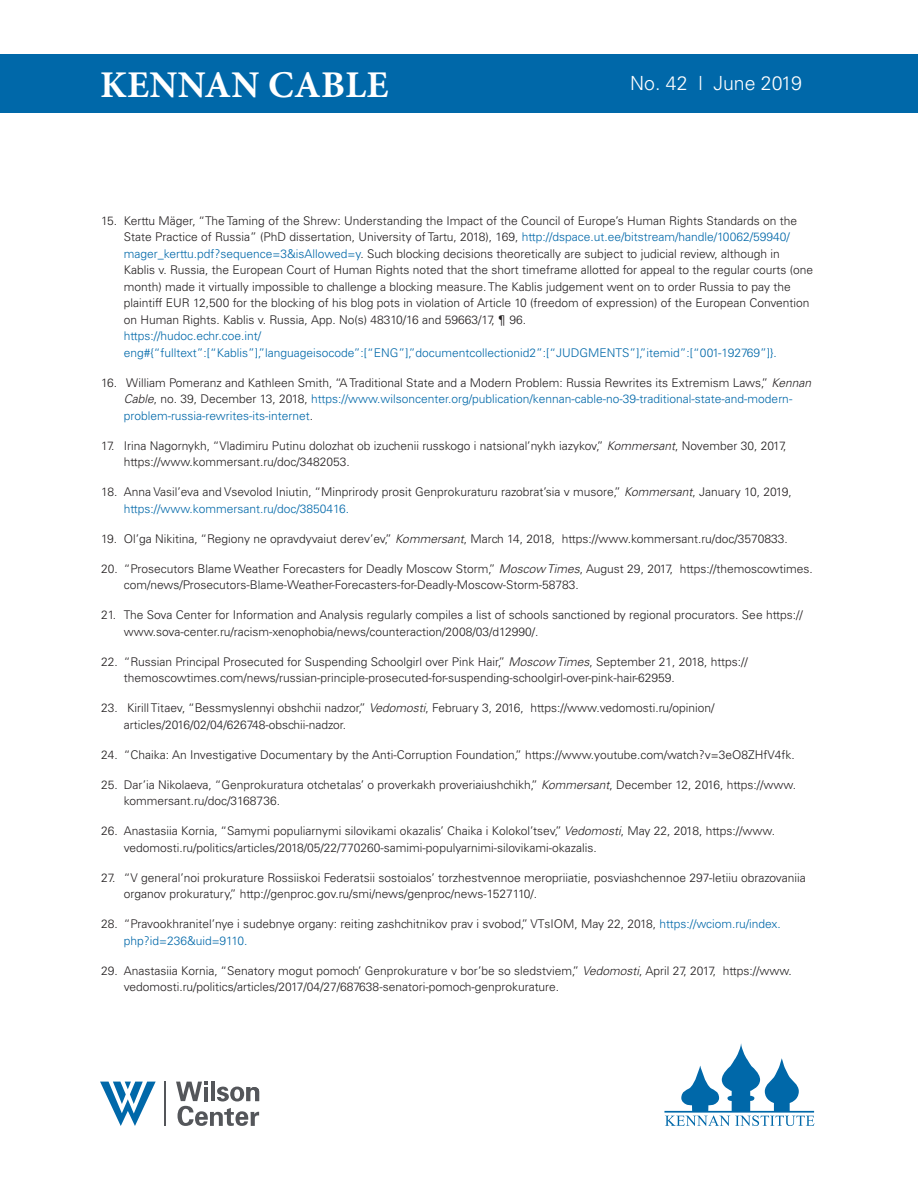
<style>
.page{position:relative;width:918px;height:1188px;background:#fff}
.page>*{position:absolute;margin:0;border:0;box-sizing:border-box;transform-origin:0 0}
.t1{font:700 37.8px "Minion Pro";letter-spacing:.01em;color:#fff}
.t2{font:300 19.5px "Univers LT Std";color:#fff}
.t3{font:300 12px/16.5px "Univers LT Std";color:#231f20}
.t4{font:300 12px/16.5px "Univers LT Std";color:#0068a9}
.s1{color:#0068a9}
.s2{font-style:italic}
</style>
<div class="page">
<div style="left:0;top:54px;width:918px;height:59px;background:#0068a9"></div>
<svg style="left:664px;top:1043px;width:151px;height:83px"></svg>
<hr style="left:164px;top:1082px;width:2px;height:44px;background:#54565a">
<svg style="left:176px;top:1082px;width:83px;height:44px"></svg>
<svg style="left:100px;top:1082px;width:56px;height:44px"></svg>
<h1 class="t1" style="left:100px;top:58px;width:290px">KENNAN CABLE</h1>
<h2 class="t2" style="left:630px;top:72px;width:173px">No. 42 l June 2019</h2>
<p class="t3" style="left:124px;top:212px;width:691px;text-indent:-22px">15. Kerttu Mäger, “The Taming of the Shrew: Understanding the Impact of the Council of Europe’s Human Rights Standards on the State Practice of Russia” (PhD dissertation, University of Tartu, 2018), 169, <span class="s1">http://dspace.ut.ee/bitstream/handle/10062/59940/ mager_kerttu.pdf?sequence=3&amp;isAllowed=y</span>. Such blocking decisions theoretically are subject to judicial review, although in Kablis v. Russia, the European Court of Human Rights noted that the short timeframe allotted for appeal to the regular courts (one month) made it virtually impossible to challenge a blocking measure. The Kablis judgement went on to order Russia to pay the plaintiff EUR 12,500 for the blocking of his blog pots in violation of Article 10 (freedom of expression) of the European Convention on Human Rights. Kablis v. Russia, App. No(s) 48310/16 and 59663/17, ¶ 96.</p>
<p class="t4" style="left:124px;top:328px;width:655px">https://hudoc.echr.coe.int/ eng#{“fulltext”:[“Kablis”],”languageisocode”:[“ENG”],”documentcollectionid2”:[“JUDGMENTS”],”itemid”:[“001-192769”]}.</p>
<p class="t3" style="left:124px;top:374px;width:689px;text-indent:-22px">16. William Pomeranz and Kathleen Smith, “A Traditional State and a Modern Problem: Russia Rewrites its Extremism Laws,” <span class="s2">Kennan<br>Cable</span>, no. 39, December 13, 2018, <span class="s1">https://www.wilsoncenter.org/publication/kennan-cable-no-39-traditional-state-and-modern&shy;problem-russia-rewrites-its-internet</span>.</p>
<p class="t3" style="left:124px;top:437px;width:664px;text-indent:-22px">17. Irina Nagornykh, “Vladimiru Putinu dolozhat ob izuchenii russkogo i natsional’nykh iazykov,” <span class="s2">Kommersant</span>, November 30, 2017, https://www.kommersant.ru/doc/3482053.</p>
<p class="t3" style="left:124px;top:484px;width:670px;text-indent:-22px">18. Anna Vasil’eva and Vsevolod Iniutin, “Minprirody prosit Genprokuraturu razobrat’sia v musore,” <span class="s2">Kommersant</span>, January 10, 2019, <span class="s1">https://www.kommersant.ru/doc/3850416.</span></p>
<p class="t3" style="left:101px;top:530px;width:688px">19. Ol’ga Nikitina, “Regiony ne opravdyvaiut derev’ev,” <span class="s2">Kommersant</span>, March 14, 2018, https://www.kommersant.ru/doc/3570833.</p>
<p class="t3" style="left:124px;top:560px;width:691px;text-indent:-22px">20. “Prosecutors Blame Weather Forecasters for Deadly Moscow Storm,” <span class="s2">Moscow Times</span>, August 29, 2017, https://themoscowtimes. com/news/Prosecutors-Blame-Weather-Forecasters-for-Deadly-Moscow-Storm-58783.</p>
<p class="t3" style="left:124px;top:607px;width:681px;text-indent:-22px">21. The Sova Center for Information and Analysis regularly compiles a list of schools sanctioned by regional procurators. See https:// www.sova-center.ru/racism-xenophobia/news/counteraction/2008/03/d12990/.</p>
<p class="t3" style="left:124px;top:653px;width:625px;text-indent:-22px">22. “Russian Principal Prosecuted for Suspending Schoolgirl over Pink Hair,” <span class="s2">Moscow Times</span>, September 21, 2018, https:// themoscowtimes.com/news/russian-principle-prosecuted-for-suspending-schoolgirl-over-pink-hair-62959.</p>
<p class="t3" style="left:124px;top:700px;width:592px;text-indent:-22px">23. Kirill Titaev, “Bessmyslennyi obshchii nadzor,” <span class="s2">Vedomosti</span>, February 3, 2016, https://www.vedomosti.ru/opinion/ articles/2016/02/04/626748-obschii-nadzor.</p>
<p class="t3" style="left:101px;top:746px;width:695px">24. “Chaika: An Investigative Documentary by the Anti-Corruption Foundation,” https://www.youtube.com/watch?v=3eO8ZHfV4fk.</p>
<p class="t3" style="left:124px;top:776px;width:674px;text-indent:-22px">25. Dar’ia Nikolaeva, “Genprokuratura otchetalas’ o proverkakh proveriaiushchikh,” <span class="s2">Kommersant</span>, December 12, 2016, https://www. kommersant.ru/doc/3168736.</p>
<p class="t3" style="left:124px;top:823px;width:653px;text-indent:-22px">26. Anastasiia Kornia, “Samymi populiarnymi silovikami okazalis’ Chaika i Kolokol’tsev,” <span class="s2">Vedomosti</span>, May 22, 2018, https://www. vedomosti.ru/politics/articles/2018/05/22/770260-samimi-populyarnimi-silovikami-okazalis.</p>
<p class="t3" style="left:124px;top:869px;width:683px;text-indent:-22px">27. “V general’noi prokurature Rossiiskoi Federatsii sostoialos’ torzhestvennoe meropriiatie, posviashchennoe 297-letiiu obrazovaniia organov prokuratury,” http://genproc.gov.ru/smi/news/genproc/news-1527110/.</p>
<p class="t3" style="left:124px;top:916px;width:659px;text-indent:-22px">28. “Pravookhranitel’nye i sudebnye organy: reiting zashchitnikov prav i svobod,” VTsIOM, May 22, 2018, <span class="s1">https://wciom.ru/index. php?id=236&amp;uid=9110.</span></p>
<p class="t3" style="left:124px;top:962px;width:670px;text-indent:-22px">29. Anastasiia Kornia, “Senatory mogut pomoch’ Genprokurature v bor’be so sledstviem,” <span class="s2">Vedomosti</span>, April 27, 2017, https://www. vedomosti.ru/politics/articles/2017/04/27/687638-senatori-pomoch-genprokurature.</p>
</div>
